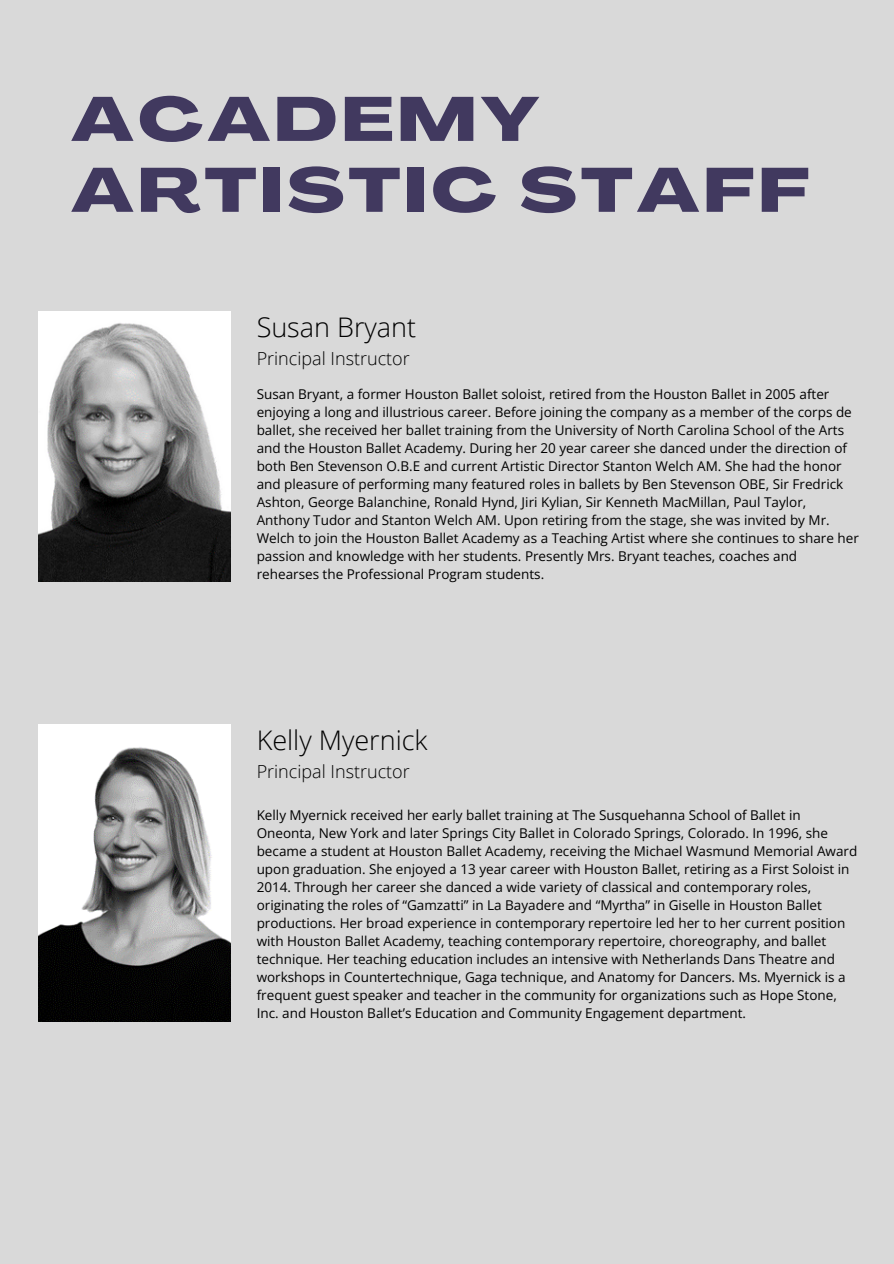
<style>
.page{position:relative;width:894px;height:1264px;background:#fff}
.page>*{position:absolute;margin:0;border:0;box-sizing:border-box;transform-origin:0 0}
.t1{font:800 61.5px/70.8px "Agrandir Grand";letter-spacing:.07em;color:#41395f}
.t2{font:300 27px "Open Sans";color:#000}
.t3{font:300 18px "Open Sans";color:#000}
.t4{font:13.5px/18px "Open Sans";color:#000}
</style>
<div class="page">
<div style="left:0;top:0;width:893px;height:1263px;background:#d9d9d9"></div>
<img style="left:38px;top:311px;width:193px;height:270px">
<img style="left:38px;top:724px;width:193px;height:297px">
<h2 class="t1" style="left:71px;top:90px;width:739px">ACADEMY<br>ARTISTIC STAFF</h2>
<p class="t2" style="left:257px;top:308px;width:161px">Susan Bryant</p>
<p class="t3" style="left:257px;top:346px;width:154px">Principal Instructor</p>
<p class="t4" style="left:257px;top:384px;width:603px">Susan Bryant, a former Houston Ballet soloist, retired from the Houston Ballet in 2005 after enjoying a long and illustrious career. Before joining the company as a member of the corps de ballet, she received her ballet training from the University of North Carolina School of the Arts and the Houston Ballet Academy. During her 20 year career she danced under the direction of both Ben Stevenson O.B.E and current Artistic Director Stanton Welch AM. She had the honor and pleasure of performing many featured roles in ballets by Ben Stevenson OBE, Sir Fredrick Ashton, George Balanchine, Ronald Hynd, Jiri Kylian, Sir Kenneth MacMillan, Paul Taylor, Anthony Tudor and Stanton Welch AM. Upon retiring from the stage, she was invited by Mr.<br>Welch to join the Houston Ballet Academy as a Teaching Artist where she continues to share her passion and knowledge with her students. Presently Mrs. Bryant teaches, coaches and rehearses the Professional Program students.</p>
<p class="t2" style="left:257px;top:721px;width:172px">Kelly Myernick</p>
<p class="t3" style="left:257px;top:758px;width:154px">Principal Instructor</p>
<h2 class="t4" style="left:257px;top:805px;width:602px">Kelly Myernick received her early ballet training at The Susquehanna School of Ballet in Oneonta, New York and later Springs City Ballet in Colorado Springs, Colorado. In 1996, she became a student at Houston Ballet Academy, receiving the Michael Wasmund Memorial Award upon graduation. She enjoyed a 13 year career with Houston Ballet, retiring as a First Soloist in 2014. Through her career she danced a wide variety of classical and contemporary roles, originating the roles of “Gamzatti” in La Bayadere and “Myrtha” in Giselle in Houston Ballet productions. Her broad experience in contemporary repertoire led her to her current position with Houston Ballet Academy, teaching contemporary repertoire, choreography, and ballet technique. Her teaching education includes an intensive with Netherlands Dans Theatre and workshops in Countertechnique, Gaga technique, and Anatomy for Dancers. Ms. Myernick is a frequent guest speaker and teacher in the community for organizations such as Hope Stone, Inc. and Houston Ballet’s Education and Community Engagement department.</h2>
</div>
